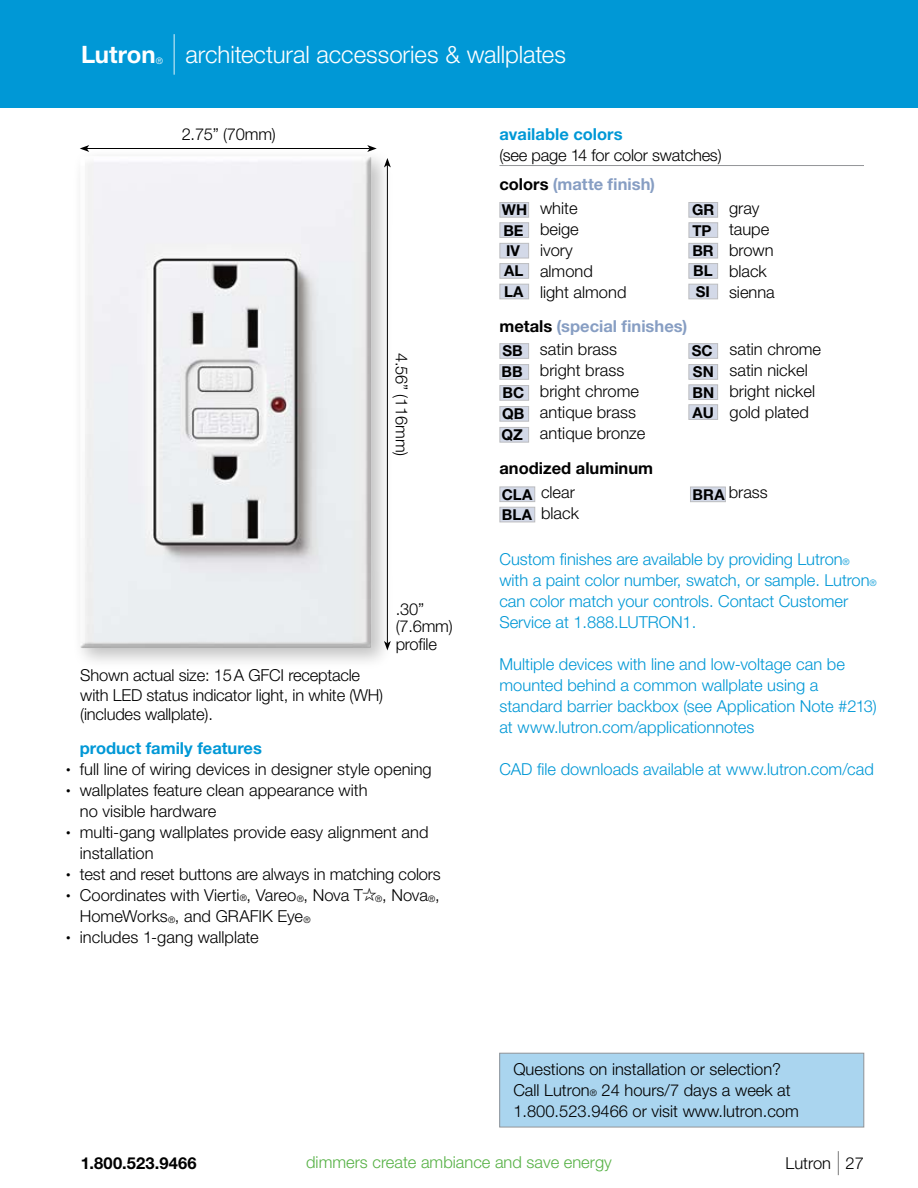
<style>
.page{position:relative;width:918px;height:1188px;background:#fff}
.page>*{position:absolute;margin:0;border:0;box-sizing:border-box;transform-origin:0 0}
.t1{font:300 24px "Helvetica Neue LT Std";letter-spacing:-.005em;color:#fff}
.t2{font:700 24px "Helvetica Neue LT Std";letter-spacing:-.005em;color:#fff}
.t3{font:300 16.5px/21px "Helvetica Neue LT Std";color:#000}
.t4{font:300 16.5px/21px "Helvetica Neue LT Std";letter-spacing:-.005em;color:#0098d6}
.t5{font:700 16.5px/23.2px "Helvetica Neue LT Std";color:#879ec3}
.t6{font:700 16.5px "Helvetica Neue LT Std";color:#0098d6}
.t7{font:300 16.5px "Helvetica Neue LT Std";color:#56b145}
.t8{font:700 16.5px "Helvetica Neue LT Std";color:#000}
.t9{font:700 15px/21px "Helvetica Neue LT Std";color:#000}
.t10{font:300 9px "Helvetica Neue LT Std";color:#fff}
.s1{font-weight:200;font-size:40.5px}
.s2{color:#000}
.s3{font-weight:300;color:#000}
.s4{font-size:9px}
.s5{font-family:"Starfont";font-weight:400}
.s6{font-weight:200;font-size:24px}
</style>
<div class="page">
<div style="left:0;top:0;width:918px;height:108px;background:#0098d6"></div>
<div style="left:71px;top:147px;width:321px;height:522px;background:#000;opacity:.25"></div>
<img style="left:80px;top:156px;width:291px;height:492px">
<div style="left:500px;top:1053px;width:364px;height:74px;background:#aad5ef"></div>
<div style="left:500px;top:1053px;width:364px;height:74px;border:1px solid #939598"></div>
<div style="left:500px;top:343px;width:29px;height:16px;background:#d3d9e8;border:1px solid #bcbdc0"></div>
<div style="left:500px;top:364px;width:29px;height:16px;background:#d3d9e8;border:1px solid #bcbdc0"></div>
<div style="left:500px;top:385px;width:29px;height:16px;background:#d3d9e8;border:1px solid #bcbdc0"></div>
<div style="left:688px;top:343px;width:30px;height:16px;background:#d3d9e8;border:1px solid #bcbdc0"></div>
<div style="left:500px;top:406px;width:29px;height:16px;background:#d3d9e8;border:1px solid #bcbdc0"></div>
<div style="left:500px;top:427px;width:29px;height:16px;background:#d3d9e8;border:1px solid #bcbdc0"></div>
<div style="left:688px;top:384px;width:30px;height:16px;background:#d3d9e8;border:1px solid #bcbdc0"></div>
<div style="left:688px;top:404px;width:30px;height:16px;background:#d3d9e8;border:1px solid #bcbdc0"></div>
<div style="left:688px;top:364px;width:30px;height:16px;background:#d3d9e8;border:1px solid #bcbdc0"></div>
<div style="left:500px;top:202px;width:29px;height:16px;background:#d3d9e8;border:1px solid #bcbdc0"></div>
<div style="left:500px;top:222px;width:29px;height:16px;background:#d3d9e8;border:1px solid #bcbdc0"></div>
<div style="left:500px;top:243px;width:29px;height:15px;background:#d3d9e8;border:1px solid #bcbdc0"></div>
<div style="left:500px;top:263px;width:29px;height:16px;background:#d3d9e8;border:1px solid #bcbdc0"></div>
<div style="left:688px;top:202px;width:30px;height:16px;background:#d3d9e8;border:1px solid #bcbdc0"></div>
<div style="left:689px;top:222px;width:29px;height:16px;background:#d3d9e8;border:1px solid #bcbdc0"></div>
<div style="left:500px;top:284px;width:29px;height:15px;background:#d3d9e8;border:1px solid #bcbdc0"></div>
<div style="left:688px;top:263px;width:30px;height:16px;background:#d3d9e8;border:1px solid #bcbdc0"></div>
<div style="left:688px;top:243px;width:30px;height:15px;background:#d3d9e8;border:1px solid #bcbdc0"></div>
<div style="left:688px;top:284px;width:30px;height:15px;background:#d3d9e8;border:1px solid #bcbdc0"></div>
<hr style="left:500px;top:165px;width:364px;height:1px;background:#939598">
<div style="left:500px;top:487px;width:35px;height:15px;background:#d3d9e8;border:1px solid #bcbdc0"></div>
<div style="left:690px;top:487px;width:36px;height:15px;background:#d3d9e8;border:1px solid #bcbdc0"></div>
<div style="left:500px;top:507px;width:35px;height:15px;background:#d3d9e8;border:1px solid #bcbdc0"></div>
<h1 class="t2" style="left:81px;top:40px;width:76px">Lutron</h1>
<p class="t10" style="left:156px;top:55px;width:9px">®</p>
<h1 class="t1" style="left:170px;top:40px;width:398px"><span class="s1">|</span> architectural accessories &amp; wallplates</h1>
<p class="t3" style="left:182px;top:123px;width:96px">2.75” (70mm)</p>
<p class="t3" style="left:413px;top:353px;width:105px;rotate:90deg">4.56” (116mm)</p>
<p class="t6" style="left:500px;top:124px;width:125px">available colors</p>
<p class="t3" style="left:500px;top:144px;width:224px">(see page 14 for color swatches)</p>
<p class="t5" style="left:500px;top:172px;width:157px"><span class="s2">colors</span> (matte finish)</p>
<p class="t3" style="left:540px;top:197px;width:88px">white<br>beige<br>ivory almond<br>light almond</p>
<p class="t3" style="left:729px;top:197px;width:47px">gray taupe brown black sienna</p>
<p class="t9" style="left:502px;top:199px;width:27px;line-height:20.4px">WH<br>BE<br>IV<br>AL</p>
<p class="t9" style="left:692px;top:200px;width:24px;line-height:20.2px">GR<br>TP</p>
<p class="t9" style="left:504px;top:281px;width:21px">LA</p>
<p class="t9" style="left:692px;top:240px;width:23px">BR</p>
<p class="t9" style="left:696px;top:281px;width:16px">SI</p>
<p class="t9" style="left:693px;top:260px;width:21px">BL</p>
<p class="t5" style="left:540px;top:314px;width:149px;text-indent:-40px"><span class="s2">metals</span> (special finishes) <span class="s3">satin brass</span></p>
<p class="t3" style="left:540px;top:360px;width:107px">bright brass bright chrome antique brass antique bronze</p>
<p class="t9" style="left:502px;top:340px;width:24px;text-align:justify">SB BB BC</p>
<p class="t9" style="left:692px;top:340px;width:22px">SC</p>
<p class="t9" style="left:502px;top:403px;width:24px">QB<br>QZ</p>
<p class="t9" style="left:693px;top:361px;width:22px">SN</p>
<p class="t9" style="left:693px;top:382px;width:23px;line-height:19.8px">BN<br>AU</p>
<p class="t8" style="left:500px;top:458px;width:155px">anodized aluminum</p>
<p class="t3" style="left:730px;top:339px;width:93px">satin chrome satin nickel bright nickel gold plated</p>
<p class="t3" style="left:80px;top:665px;width:304px;line-height:19.5px">Shown actual size: 15A GFCI receptacle with LED status indicator light, in white (WH) (includes wallplate).</p>
<p class="t3" style="left:396px;top:600px;width:59px;line-height:17.7px">.30” (7.6mm) profile</p>
<p class="t6" style="left:80px;top:738px;width:184px">product family features</p>
<p class="t3" style="left:66px;top:759px;width:367px"><span class="s4">•</span> full line of wiring devices in designer style opening</p>
<p class="t3" style="left:80px;top:780px;width:289px;text-indent:-14px"><span class="s4">•</span> wallplates feature clean appearance with no visible hardware</p>
<p class="t3" style="left:80px;top:822px;width:350px;text-indent:-13px"><span class="s4">•</span> multi-gang wallplates provide easy alignment and installation</p>
<p class="t3" style="left:66px;top:864px;width:376px"><span class="s4">•</span> test and reset buttons are always in matching colors</p>
<p class="t3" style="left:80px;top:885px;width:361px;text-indent:-14px"><span class="s4">•</span> Coordinates with Vierti<span class="s4">®</span>, Vareo<span class="s4">®</span>, Nova T<span class="s5">a</span><span class="s4">®</span>, Nova<span class="s4">®</span>,<br>HomeWorks<span class="s4">®</span>, and GRAFIK Eye<span class="s4">®</span></p>
<p class="t3" style="left:66px;top:927px;width:194px"><span class="s4">•</span> includes 1-gang wallplate</p>
<p class="t9" style="left:502px;top:483px;width:32px">CLA</p>
<p class="t3" style="left:693px;top:482px;width:77px"><sub>BRA</sub> brass</p>
<p class="t9" style="left:502px;top:504px;width:32px">BLA</p>
<p class="t4" style="left:500px;top:549px;width:379px">Custom finishes are available by providing Lutron<span class="s4">® </span>with a paint color number, swatch, or sample. Lutron<span class="s4">® </span>can color match your controls. Contact Customer Service at 1.888.LUTRON1.</p>
<p class="t4" style="left:500px;top:654px;width:379px">Multiple devices with line and low-voltage can be mounted behind a common wallplate using a standard barrier backbox (see Application Note #213) at www.lutron.com/applicationnotes</p>
<p class="t4" style="left:500px;top:759px;width:376px">CAD file downloads available at www.lutron.com/cad</p>
<p class="t3" style="left:541px;top:482px;width:39px">clear black</p>
<p class="t3" style="left:513px;top:1058px;width:287px">Questions on installation or selection?<br>Call Lutron<span class="s4">®</span> 24 hours/7 days a week at<br>1.800.523.9466 or visit www.lutron.com</p>
<p class="t8" style="left:81px;top:1152px;width:117px">1.800.523.9466</p>
<p class="t7" style="left:306px;top:1152px;width:307px">dimmers create ambiance and save energy</p>
<p class="t3" style="left:786px;top:1152px;width:80px">Lutron <span class="s6">|</span> 27</p>
</div>
